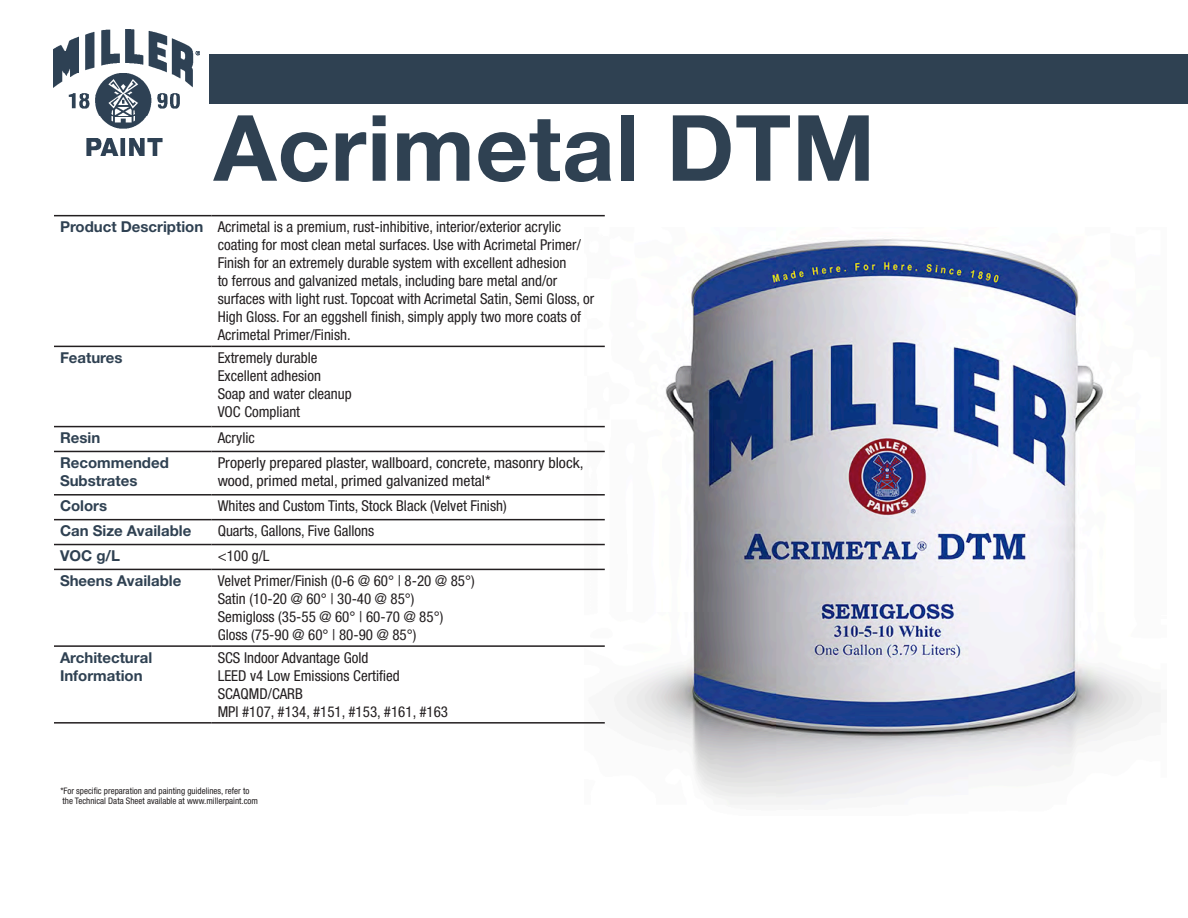
<style>
.page{position:relative;width:1188px;height:918px;background:#fff}
.page>*{position:absolute;margin:0;border:0;box-sizing:border-box;transform-origin:0 0}
.t1{font:700 91.5px "Helvetica Neue LT Pro";letter-spacing:.01em;color:#2f4152}
.t2{font:condensed 15px/18px "Helvetica Neue LT Pro";color:#231f20}
.t3{font:700 15px/18px "Helvetica Neue LT Pro";color:#2f4152}
.t4{font:condensed 15px/18px "Helvetica Neue LT Pro";color:#231f20;scale:1.06 1}
.t5{font:condensed 9px "Helvetica Neue LT Pro";color:#231f20}
</style>
<div class="page">
<div style="left:210px;top:54px;width:978px;height:50px;background:#2f4152"></div>
<img style="left:54px;top:30px;width:145px;height:126px">
<img style="left:585px;top:239px;width:576px;height:566px">
<hr style="left:54px;top:215px;width:158px;height:1px;background:#231f20">
<hr style="left:212px;top:215px;width:393px;height:1px;background:#231f20">
<hr style="left:54px;top:346px;width:158px;height:1px;background:#231f20">
<hr style="left:212px;top:346px;width:393px;height:1px;background:#231f20">
<hr style="left:54px;top:426px;width:158px;height:1px;background:#231f20">
<hr style="left:212px;top:426px;width:393px;height:1px;background:#231f20">
<hr style="left:54px;top:451px;width:158px;height:1px;background:#231f20">
<hr style="left:212px;top:451px;width:393px;height:1px;background:#231f20">
<hr style="left:54px;top:494px;width:158px;height:2px;background:#231f20">
<hr style="left:212px;top:494px;width:393px;height:2px;background:#231f20">
<hr style="left:54px;top:519px;width:158px;height:1px;background:#231f20">
<hr style="left:212px;top:519px;width:393px;height:1px;background:#231f20">
<hr style="left:54px;top:544px;width:158px;height:1px;background:#231f20">
<hr style="left:212px;top:544px;width:393px;height:1px;background:#231f20">
<hr style="left:54px;top:569px;width:158px;height:1px;background:#231f20">
<hr style="left:212px;top:569px;width:393px;height:1px;background:#231f20">
<hr style="left:54px;top:645px;width:158px;height:2px;background:#231f20">
<hr style="left:212px;top:645px;width:393px;height:2px;background:#231f20">
<hr style="left:54px;top:722px;width:158px;height:2px;background:#231f20">
<hr style="left:212px;top:722px;width:393px;height:2px;background:#231f20">
<p class="t1" style="left:214px;top:90px;width:663px">Acrimetal DTM</p>
<p class="t3" style="left:60px;top:218px;width:145px">Product Description</p>
<p class="t2" style="left:218px;top:218px;width:378px">Acrimetal is a premium, rust-inhibitive, interior/exterior acrylic coating for most clean metal surfaces. Use with Acrimetal Primer/ Finish for an extremely durable system with excellent adhesion<br>to ferrous and galvanized metals, including bare metal and/or surfaces with light rust. Topcoat with Acrimetal Satin, Semi Gloss, or High Gloss. For an eggshell finish, simply apply two more coats of Acrimetal Primer/Finish.</p>
<p class="t3" style="left:60px;top:348px;width:64px">Features</p>
<p class="t2" style="left:218px;top:349px;width:101px">Extremely durable</p>
<p class="t2" style="left:218px;top:367px;width:105px">Excellent adhesion</p>
<p class="t2" style="left:218px;top:385px;width:136px">Soap and water cleanup</p>
<p class="t2" style="left:218px;top:403px;width:84px">VOC Compliant</p>
<p class="t3" style="left:60px;top:429px;width:42px">Resin</p>
<p class="t2" style="left:218px;top:429px;width:39px">Acrylic</p>
<p class="t3" style="left:60px;top:453px;width:110px">Recommended<br>Substrates</p>
<p class="t4" style="left:218px;top:454px;width:347px">Properly prepared plaster, wallboard, concrete, masonry block, wood, primed metal, primed galvanized metal*</p>
<p class="t3" style="left:60px;top:497px;width:49px">Colors</p>
<p class="t2" style="left:218px;top:497px;width:290px">Whites and Custom Tints, Stock Black (Velvet Finish)</p>
<p class="t3" style="left:60px;top:522px;width:133px">Can Size Available</p>
<p class="t2" style="left:218px;top:522px;width:158px">Quarts, Gallons, Five Gallons</p>
<p class="t3" style="left:60px;top:546px;width:62px">VOC g/L</p>
<p class="t2" style="left:218px;top:547px;width:53px">&lt;100 g/L</p>
<p class="t3" style="left:60px;top:571px;width:123px">Sheens Available</p>
<p class="t2" style="left:218px;top:572px;width:259px">Velvet Primer/Finish (0-6 @ 60° | 8-20 @ 85°)</p>
<p class="t2" style="left:218px;top:590px;width:198px">Satin (10-20 @ 60° | 30-40 @ 85°)</p>
<p class="t2" style="left:218px;top:608px;width:227px">Semigloss (35-55 @ 60° | 60-70 @ 85°)</p>
<p class="t2" style="left:218px;top:626px;width:200px">Gloss (75-90 @ 60° | 80-90 @ 85°)</p>
<p class="t3" style="left:60px;top:648px;width:94px">Architectural</p>
<p class="t3" style="left:60px;top:666px;width:84px">Information</p>
<p class="t2" style="left:218px;top:648px;width:152px">SCS Indoor Advantage Gold</p>
<p class="t2" style="left:218px;top:666px;width:183px">LEED v4 Low Emissions Certified</p>
<p class="t2" style="left:218px;top:684px;width:87px">SCAQMD/CARB</p>
<p class="t2" style="left:218px;top:702px;width:232px">MPI #107, #134, #151, #153, #161, #163</p>
<p class="t5" style="left:60px;top:785px;width:190px">*For specific preparation and painting guidelines, refer to</p>
<p class="t5" style="left:63px;top:796px;width:197px">the Technical Data Sheet available at www.millerpaint.com</p>
</div>
